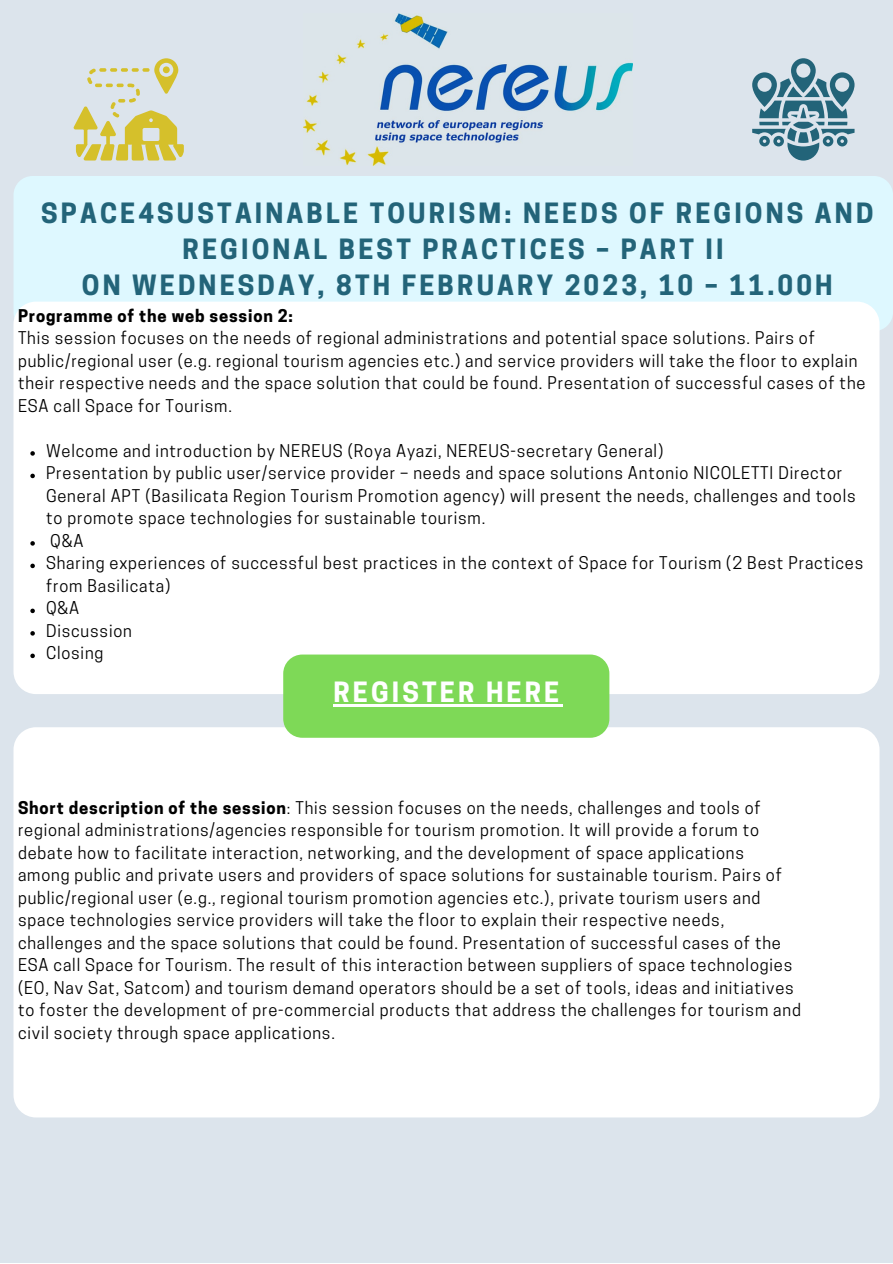
<style>
.page{position:relative;width:893px;height:1264px;background:#fff}
.page>*{position:absolute;margin:0;border:0;box-sizing:border-box;transform-origin:0 0}
.t1{font:700 26.25px/36px "Cooper Hewitt";letter-spacing:.12em;color:#236479;text-align:center}
.t2{font:700 26.25px "Cooper Hewitt";letter-spacing:.12em;color:#fff}
.t3{font:16.5px/22.5px "Cooper Hewitt";letter-spacing:.05em;color:#000}
.t4{font:700 16.5px "Cooper Hewitt";letter-spacing:.05em;color:#000}
.s1{font-weight:700}
</style>
<div class="page">
<div style="left:0;top:0;width:892px;height:1262px;background:#dce4ec"></div>
<div style="left:14px;top:176px;width:878px;height:155px;background:#def8ff;border-radius:19px"></div>
<svg style="left:74px;top:58px;width:110px;height:102px"></svg>
<svg style="left:752px;top:58px;width:102px;height:103px"></svg>
<div style="left:14px;top:727px;width:865px;height:390px;background:#fff;border-radius:22px"></div>
<img style="left:303px;top:13px;width:329px;height:152px">
<div style="left:14px;top:301px;width:865px;height:393px;background:#fff;border-radius:22px"></div>
<svg style="left:30px;top:451px;width:5px;height:4px"></svg>
<svg style="left:30px;top:473px;width:5px;height:5px"></svg>
<svg style="left:30px;top:541px;width:5px;height:4px"></svg>
<svg style="left:30px;top:563px;width:5px;height:5px"></svg>
<svg style="left:30px;top:608px;width:5px;height:5px"></svg>
<svg style="left:30px;top:631px;width:5px;height:4px"></svg>
<svg style="left:30px;top:653px;width:5px;height:5px"></svg>
<div style="left:283px;top:654px;width:326px;height:83px;background:#7ed957;border-radius:19px"></div>
<hr style="left:333px;top:704px;width:229px;height:2px;background:#fff">
<h1 class="t1" style="left:41px;top:199px;width:833px">SPACE4SUSTAINABLE TOURISM: NEEDS OF REGIONS AND<br>REGIONAL BEST PRACTICES – PART II<br>ON WEDNESDAY, 8TH FEBRUARY 2023, 10 – 11.00H</h1>
<p class="t4" style="left:18px;top:309px;width:276px">Programme of the web session 2:</p>
<p class="t3" style="left:18px;top:329px;width:849px">This session focuses on the needs of regional administrations and potential space solutions. Pairs of public/regional user (e.g. regional tourism agencies etc.) and service providers will take the floor to explain their respective needs and the space solution that could be found. Presentation of successful cases of the ESA call Space for Tourism.</p>
<p class="t3" style="left:46px;top:441px;width:818px">Welcome and introduction by NEREUS (Roya Ayazi, NEREUS-secretary General)<br>Presentation by public user/service provider – needs and space solutions Antonio NICOLETTI Director General APT (Basilicata Region Tourism Promotion agency) will present the needs, challenges and tools to promote space technologies for sustainable tourism.<br>Q&amp;A<br>Sharing experiences of successful best practices in the context of Space for Tourism (2 Best Practices from Basilicata)<br>Q&amp;A<br>Discussion<br>Closing</p>
<h1 class="t2" style="left:333px;top:682px;width:227px">REGISTER HERE</h1>
<p class="t3" style="left:18px;top:798px;width:784px"><span class="s1">Short description of the session</span>: This session focuses on the needs, challenges and tools of regional administrations/agencies responsible for tourism promotion. It will provide a forum to debate how to facilitate interaction, networking, and the development of space applications<br>among public and private users and providers of space solutions for sustainable tourism. Pairs of public/regional user (e.g., regional tourism promotion agencies etc.), private tourism users and space technologies service providers will take the floor to explain their respective needs, challenges and the space solutions that could be found. Presentation of successful cases of the ESA call Space for Tourism. The result of this interaction between suppliers of space technologies (EO, Nav Sat, Satcom) and tourism demand operators should be a set of tools, ideas and initiatives to foster the development of pre-commercial products that address the challenges for tourism and civil society through space applications.</p>
</div>
